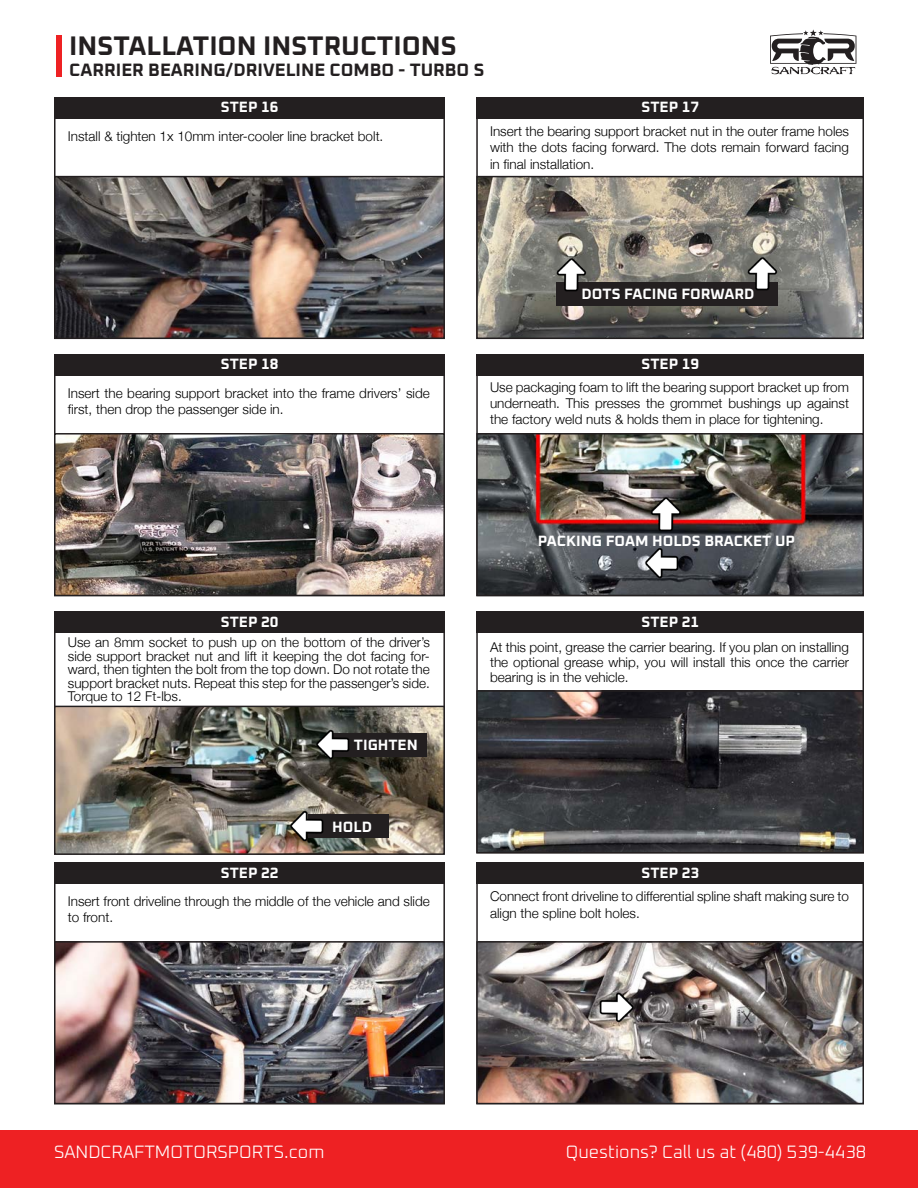
<style>
.page{position:relative;width:918px;height:1188px;background:#fff}
.page>*{position:absolute;margin:0;border:0;box-sizing:border-box;transform-origin:0 0}
.t1{font:700 27px "Oxanium";color:#231f20}
.Copy_-_Main_-_White{font:300 18px "Oxanium";color:#fff}
.t2{font:700 18px "Oxanium";color:#231f20}
.t3{font:700 15px "Oxanium";color:#fff}
.Copy_-_Main_-_White-2{font:300 13.5px/16.2px "Helvetica Neue";color:#000;text-align:justify}
</style>
<div class="page">
<div style="left:56px;top:36px;width:5px;height:41px;background:#ee2123"></div>
<div style="left:0;top:1131px;width:918px;height:57px;background:#ee2123"></div>
<div style="left:476px;top:97px;width:388px;height:21px;background:#231f20"></div>
<div style="left:54px;top:354px;width:391px;height:22px;background:#231f20"></div>
<div style="left:54px;top:97px;width:391px;height:21px;background:#231f20"></div>
<div style="left:476px;top:354px;width:388px;height:22px;background:#231f20"></div>
<div style="left:54px;top:612px;width:391px;height:21px;background:#231f20"></div>
<div style="left:476px;top:612px;width:388px;height:21px;background:#231f20"></div>
<div style="left:54px;top:862px;width:391px;height:22px;background:#231f20"></div>
<div style="left:476px;top:862px;width:388px;height:22px;background:#231f20"></div>
<img style="left:479px;top:179px;width:382px;height:157px">
<div style="left:476px;top:176px;width:388px;height:163px;border:2px solid #231f20"></div>
<img style="left:57px;top:436px;width:385px;height:157px">
<div style="left:54px;top:433px;width:391px;height:163px;border:2px solid #231f20"></div>
<img style="left:57px;top:179px;width:385px;height:157px">
<div style="left:54px;top:176px;width:391px;height:163px;border:2px solid #231f20"></div>
<img style="left:479px;top:436px;width:382px;height:157px">
<div style="left:476px;top:433px;width:388px;height:163px;border:2px solid #231f20"></div>
<img style="left:57px;top:709px;width:385px;height:143px">
<div style="left:54px;top:706px;width:391px;height:149px;border:2px solid #231f20"></div>
<img style="left:479px;top:693px;width:382px;height:157px">
<div style="left:476px;top:690px;width:388px;height:163px;border:2px solid #231f20"></div>
<img style="left:57px;top:944px;width:385px;height:157px">
<div style="left:54px;top:941px;width:391px;height:163px;border:2px solid #231f20"></div>
<img style="left:479px;top:944px;width:382px;height:157px">
<div style="left:476px;top:941px;width:388px;height:163px;border:2px solid #231f20"></div>
<svg style="left:770px;top:29px;width:86px;height:45px"></svg>
<div style="left:556px;top:283px;width:222px;height:23px;background:#231f20"></div>
<img style="left:747px;top:256px;width:31px;height:35px">
<img style="left:651px;top:497px;width:30px;height:35px">
<div style="left:332px;top:733px;width:95px;height:23px;background:#231f20"></div>
<img style="left:644px;top:548px;width:36px;height:30px">
<img style="left:556px;top:257px;width:31px;height:35px">
<img style="left:315px;top:729px;width:36px;height:31px">
<img style="left:599px;top:992px;width:35px;height:31px">
<div style="left:308px;top:815px;width:81px;height:23px;background:#231f20"></div>
<img style="left:289px;top:811px;width:36px;height:30px">
<p class="t1" style="left:69px;top:28px;width:389px">INSTALLATION INSTRUCTIONS</p>
<p class="t2" style="left:69px;top:58px;width:416px">CARRIER BEARING/DRIVELINE COMBO - TURBO S</p>
<p class="t3" style="left:221px;top:97px;width:59px">STEP 16</p>
<p class="t3" style="left:642px;top:97px;width:59px">STEP 17</p>
<p class="Copy_-_Main_-_White-2" style="left:68px;top:127px;width:317px">Install &amp; tighten 1x 10mm inter-cooler line bracket bolt.</p>
<p class="t3" style="left:221px;top:355px;width:59px">STEP 18</p>
<p class="Copy_-_Main_-_White-2" style="left:68px;top:384px;width:363px">Insert the bearing support bracket into the frame drivers’ side first, then drop the passenger side in.</p>
<p class="Copy_-_Main_-_White-2" style="left:490px;top:122px;width:360px">Insert the bearing support bracket nut in the outer frame holes with the dots facing forward. The dots remain forward facing in final installation.</p>
<p class="t3" style="left:582px;top:284px;width:174px">DOTS FACING FORWARD</p>
<p class="t3" style="left:642px;top:355px;width:59px">STEP 19</p>
<p class="Copy_-_Main_-_White-2" style="left:490px;top:378px;width:360px">Use packaging foam to lift the bearing support bracket up from underneath. This presses the grommet bushings up against the factory weld nuts &amp; holds them in place for tightening.</p>
<p class="t3" style="left:538px;top:531px;width:259px">PACKING FOAM HOLDS BRACKET UP</p>
<p class="t3" style="left:221px;top:612px;width:59px">STEP 20</p>
<p class="t3" style="left:642px;top:612px;width:59px">STEP 21</p>
<p class="Copy_-_Main_-_White-2" style="left:68px;top:635px;width:363px;line-height:13.5px">Use an 8mm socket to push up on the bottom of the driver’s side support bracket nut and lift it keeping the dot facing for&shy;ward, then tighten the bolt from the top down. Do not rotate the support bracket nuts. Repeat this step for the passenger’s side.</p>
<p class="Copy_-_Main_-_White-2" style="left:68px;top:688px;width:116px">Torque to 12 Ft-lbs.</p>
<p class="t3" style="left:354px;top:735px;width:65px">TIGHTEN</p>
<p class="t3" style="left:332px;top:817px;width:41px">HOLD</p>
<p class="Copy_-_Main_-_White-2" style="left:490px;top:639px;width:361px;line-height:15px">At this point, grease the carrier bearing. If you plan on installing the optional grease whip, you will install this once the carrier bearing is in the vehicle.</p>
<p class="t3" style="left:221px;top:863px;width:59px">STEP 22</p>
<p class="t3" style="left:642px;top:863px;width:59px">STEP 23</p>
<p class="Copy_-_Main_-_White-2" style="left:68px;top:892px;width:363px">Insert front driveline through the middle of the vehicle and slide to front.</p>
<p class="Copy_-_Main_-_White-2" style="left:490px;top:887px;width:361px">Connect front driveline to differential spline shaft making sure to align the spline bolt holes.</p>
<p class="Copy_-_Main_-_White" style="left:54px;top:1140px;width:272px">SANDCRAFTMOTORSPORTS.com</p>
<p class="Copy_-_Main_-_White" style="left:566px;top:1140px;width:302px">Questions? Call us at (480) 539-4438</p>
</div>
